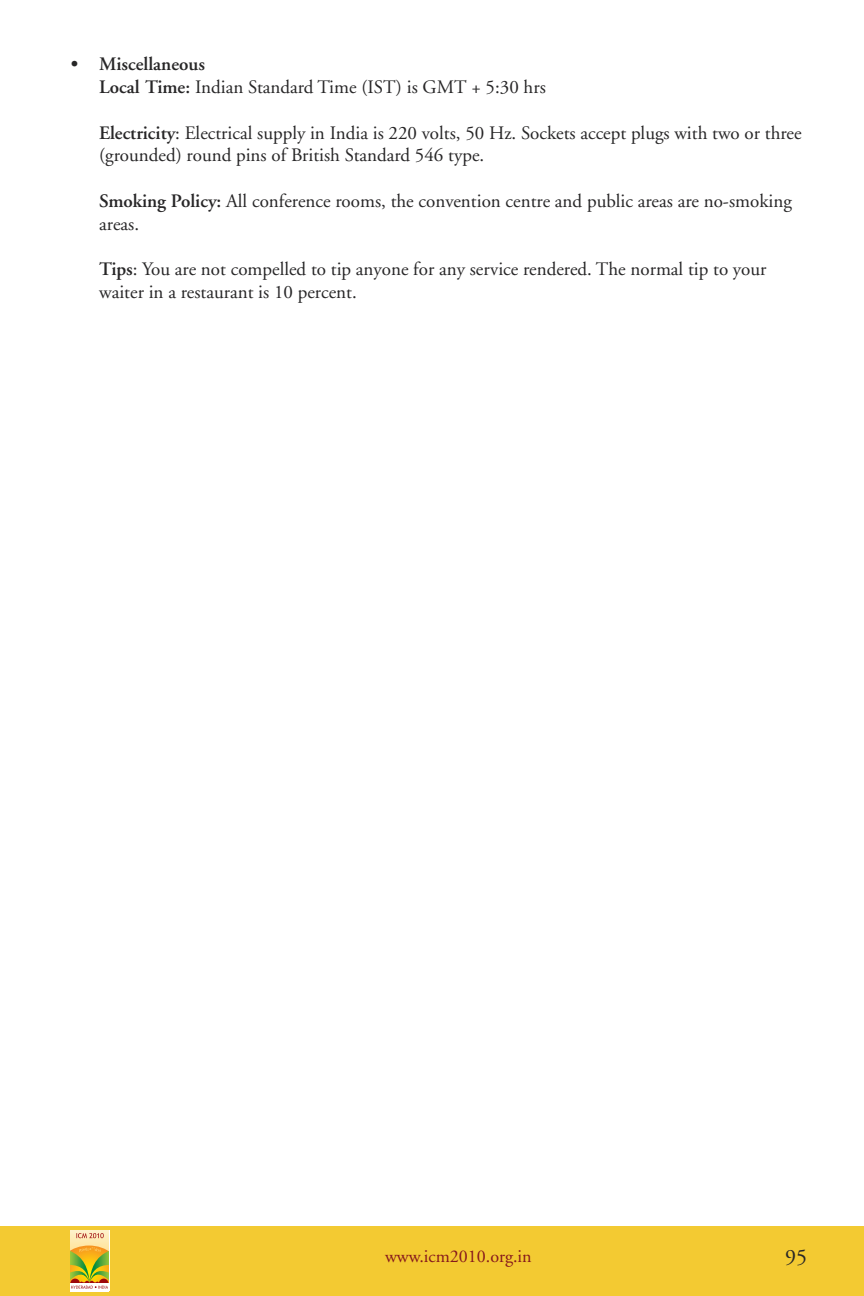
<style>
.page{position:relative;width:864px;height:1296px;background:#fff}
.page>*{position:absolute;margin:0;border:0;box-sizing:border-box;transform-origin:0 0}
.t1{font:22px "Adobe Garamond";color:#272627}
.t2{font:19px/22.8px "Adobe Garamond";color:#272627}
.t3{font:18px "Adobe Garamond";color:#86181c}
.s1{font-weight:600}
</style>
<div class="page">
<div style="left:0;top:1226px;width:864px;height:70px;background:#f3ca32"></div>
<div style="left:71px;top:1230px;width:39px;height:61px;background:#fff"></div>
<svg style="left:71px;top:1230px;width:38px;height:16px"></svg>
<svg style="left:76px;top:1233px;width:28px;height:5px"></svg>
<svg style="left:71px;top:1246px;width:38px;height:43px;background:#c2b03e"></svg>
<p class="t2" style="left:99px;top:55px;width:448px;text-indent:-28px"><span class="s1">• Miscellaneous<br>Local Time:</span> Indian Standard Time (IST) is GMT + 5:30 hrs</p>
<p class="t2" style="left:99px;top:123px;width:704px"><span class="s1">Electricity</span>: Electrical supply in India is 220 volts, 50 Hz. Sockets accept plugs with two or three (grounded) round pins of British Standard 546 type.</p>
<p class="t2" style="left:99px;top:191px;width:694px"><span class="s1">Smoking Policy:</span> All conference rooms, the convention centre and public areas are no-smoking areas.</p>
<p class="t2" style="left:99px;top:260px;width:669px"><span class="s1">Tips</span>: You are not compelled to tip anyone for any service rendered. The normal tip to your waiter in a restaurant is 10 percent.</p>
<p class="t3" style="left:385px;top:1249px;width:148px">www.icm2010.org.in</p>
<p class="t1" style="left:785px;top:1249px;width:23px">95</p>
</div>
